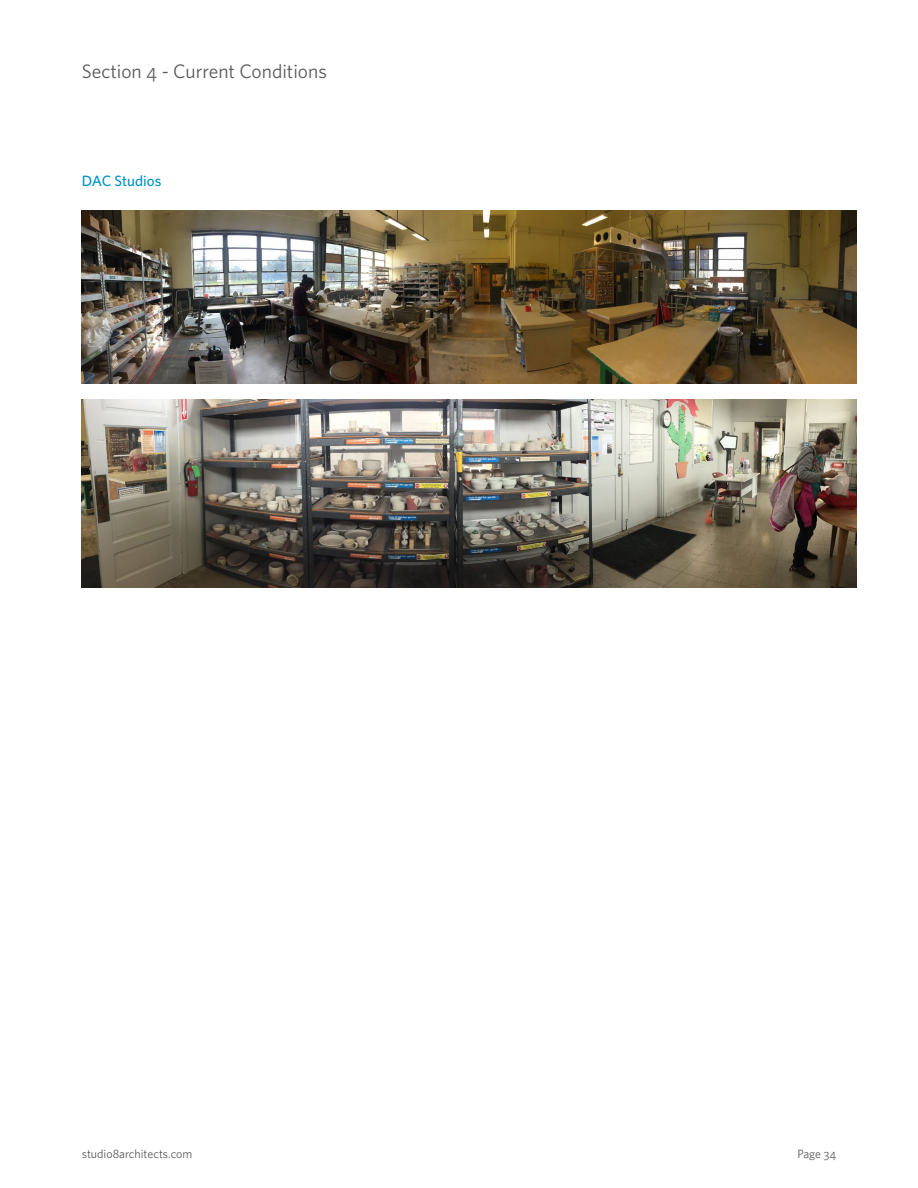
<style>
.page{position:relative;width:918px;height:1188px;background:#fff}
.page>*{position:absolute;margin:0;border:0;box-sizing:border-box;transform-origin:0 0}
.t1{font:19.5px "Whitney";color:#58595b}
.t2{font:500 15px "Whitney";color:#0092c8}
.t3{font:12px "Whitney";color:#58595b}
</style>
<div class="page">
<img style="left:81px;top:210px;width:775px;height:174px">
<img style="left:82px;top:399px;width:774px;height:189px">
<h1 class="t1" style="left:82px;top:58px;width:247px">Section 4 - Current Conditions</h1>
<p class="t2" style="left:82px;top:171px;width:81px">DAC Studios</p>
<p class="t3" style="left:82px;top:1146px;width:112px">studio8architects.com</p>
<p class="t3" style="left:797px;top:1146px;width:40px">Page 34</p>
</div>
